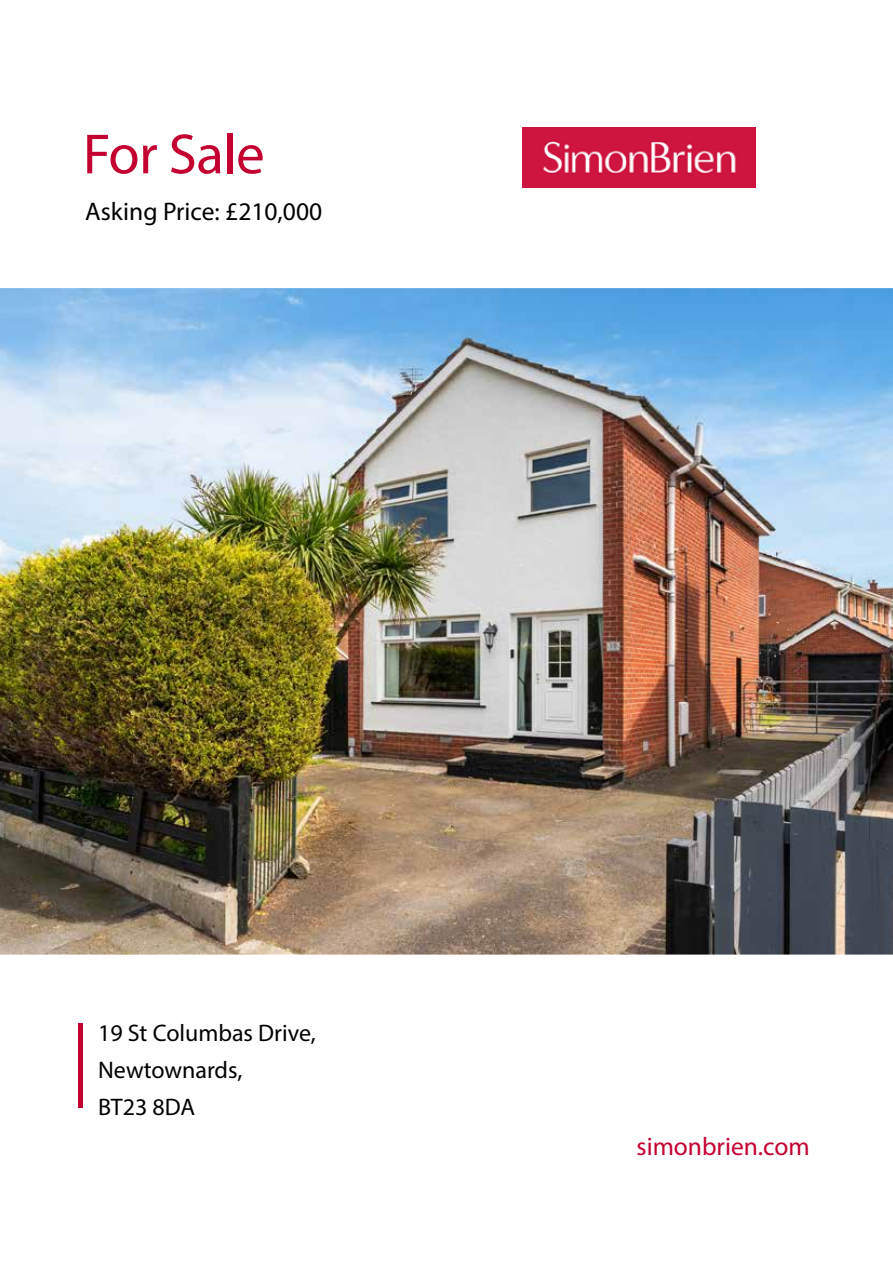
<style>
.page{position:relative;width:893px;height:1263px;background:#fff}
.page>*{position:absolute;margin:0;border:0;box-sizing:border-box;transform-origin:0 0}
.t1{font:57px "Myriad Pro";letter-spacing:-.01em;color:#c3002f}
.t2{font:25.5px "Myriad Pro";color:#000}
.t3{font:25.5px "Myriad Pro";color:#c3002f}
.t4{font:24px/37.3px "Myriad Pro";color:#000}
</style>
<div class="page">
<img style="left:0;top:288px;width:893px;height:667px">
<img style="left:522px;top:128px;width:233px;height:60px">
<div style="left:78px;top:1023px;width:5px;height:85px;background:#c3002f"></div>
<h1 class="t1" style="left:83px;top:119px;width:183px">For Sale</h1>
<p class="t2" style="left:85px;top:196px;width:238px">Asking Price: £210,000</p>
<p class="t4" style="left:98px;top:1014px;width:219px">19 St Columbas Drive,<br>Newtownards,<br>BT23 8DA</p>
<p class="t3" style="left:637px;top:1131px;width:175px">simonbrien.com</p>
</div>
